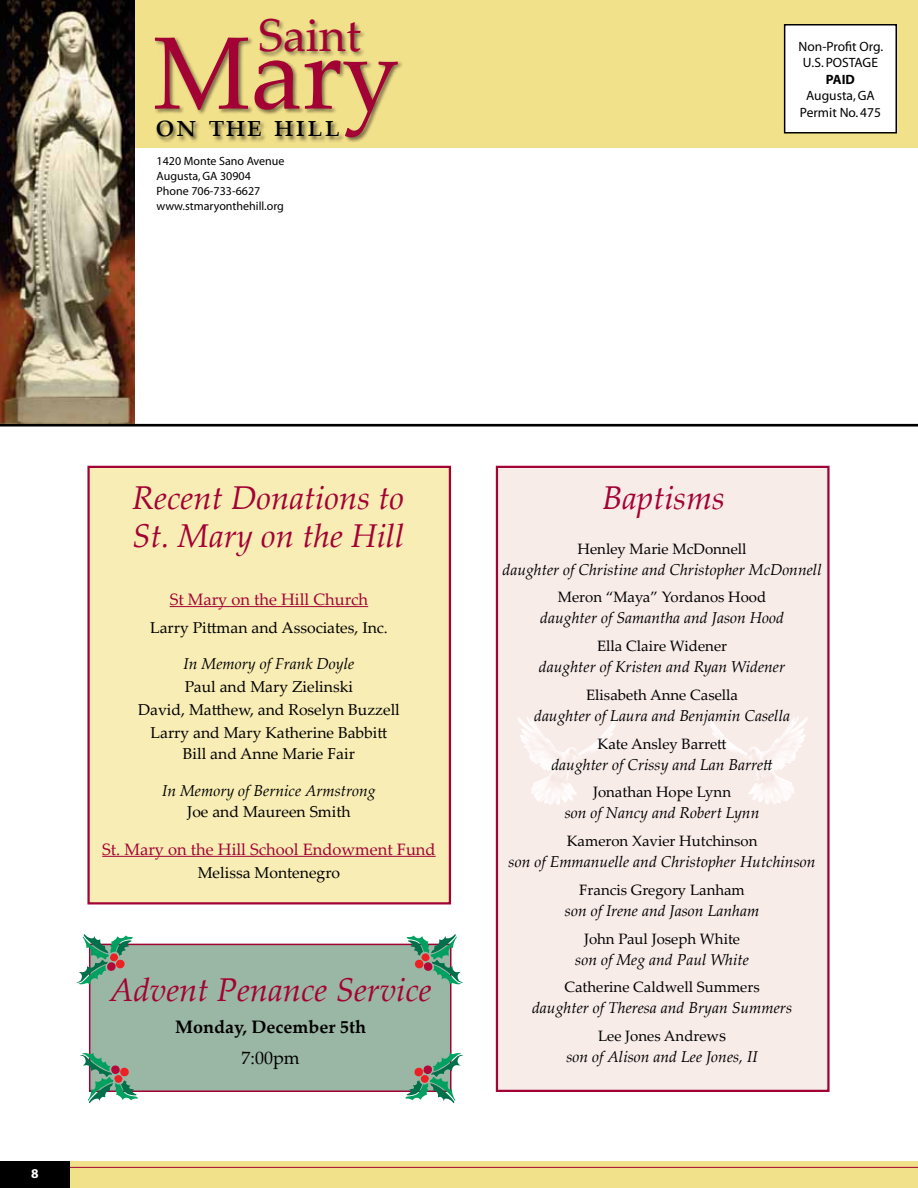
<style>
.page{position:relative;width:918px;height:1188px;background:#fff}
.page>*{position:absolute;margin:0;border:0;box-sizing:border-box;transform-origin:0 0}
.t1{font:103.05px "Palatino Linotype";color:#a30234}
.t2{font:46.2px "Palatino Linotype";color:#a30234}
.t3{font:33.15px "Palatino Linotype";color:#000}
.t4{font:italic 33px/37.5px "Palatino Linotype";color:#a30234}
.t5{font:700 18px "Palatino Linotype";color:#000}
.t6{font:18px "Palatino Linotype";color:#000}
.t7{font:16.5px "Palatino Linotype";color:#a30234}
.t8{font:italic 15.75px "Palatino Linotype";color:#000}
.t9{font:15.75px/23.2px "Palatino Linotype";color:#000;text-align:center}
.t10{font:15px "Palatino Linotype";color:#000}
.t11{font:13.5px/16.5px "Myriad";color:#000;text-align:center}
.t12{font:700 13.5px "Myriad";color:#000}
.t13{font:700 13.5px "Myriad";color:#fff}
.t14{font:12px/15px "Myriad";color:#000}
.s1{font-size:16.5px}
</style>
<div class="page">
<div style="left:0;top:1161px;width:918px;height:27px;background:#f2e18b"></div>
<hr style="left:0;top:1167px;width:918px;height:1px;background:#a30234">
<div style="left:0;top:1161px;width:70px;height:27px;background:#000"></div>
<div style="left:0;top:0;width:918px;height:148px;background:#f2e18b"></div>
<div style="left:259px;top:18px;width:107px;height:40px;background:#000;opacity:.5"></div>
<img style="left:0;top:0;width:135px;height:424px">
<div style="left:785px;top:25px;width:111px;height:108px;background:#fff"></div>
<div style="left:784px;top:24px;width:113px;height:110px;border:2px solid #000"></div>
<div style="left:154px;top:36px;width:250px;height:107px;background:#000;opacity:.5"></div>
<div style="left:155px;top:120px;width:189px;height:22px;background:#000;opacity:.6"></div>
<hr style="left:0;top:424px;width:918px;height:3px;background:#000">
<div style="left:87px;top:466px;width:364px;height:438px;background:#f8edb5;border:2px solid #a30234"></div>
<div style="left:496px;top:466px;width:334px;height:626px;background:#f8ece9;border:2px solid #a30234"></div>
<img style="left:709px;top:716px;width:43px;height:43px">
<img style="left:545px;top:716px;width:72px;height:38px">
<hr style="left:170px;top:606px;width:198px;height:1px;background:#a30234">
<hr style="left:102px;top:856px;width:334px;height:1px;background:#a30234">
<div style="left:89px;top:944px;width:363px;height:148px;background:#9ab6a4;border:2px solid #a30234"></div>
<svg style="left:403px;top:1051px;width:60px;height:52px"></svg>
<svg style="left:404px;top:934px;width:59px;height:53px"></svg>
<svg style="left:76px;top:934px;width:59px;height:53px"></svg>
<svg style="left:80px;top:1051px;width:60px;height:52px"></svg>
<h2 class="t2" style="left:259px;top:3px;width:104px">Saint</h2>
<h1 class="t1" style="left:153px;top:0;width:248px">Mary</h1>
<h3 class="t3" style="left:155px;top:101px;width:186px">on the hill</h3>
<p class="t14" style="left:157px;top:154px;width:129px">1420 Monte Sano Avenue<br>Augusta, GA 30904<br>Phone 706-733-6627 www.stmaryonthehill.org</p>
<p class="t11" style="left:799px;top:39px;width:86px">Non-Profit Org.<br>U.S. POSTAGE</p>
<p class="t12" style="left:826px;top:72px;width:31px">PAID</p>
<p class="t11" style="left:806px;top:88px;width:70px">Augusta, GA</p>
<p class="t11" style="left:800px;top:105px;width:83px">Permit No. 475</p>
<p class="t13" style="left:31px;top:1166px;width:9px">8</p>
<h3 class="t4" style="left:132px;top:478px;width:274px">Recent Donations to<br>St. Mary on the Hill</h3>
<h3 class="t4" style="left:602px;top:478px;width:124px">Baptisms</h3>
<p class="t10" style="left:578px;top:538px;width:170px">Henley Marie McDonnell</p>
<p class="t8" style="left:502px;top:558px;width:321px">daughter of Christine and Christopher McDonnell</p>
<p class="t10" style="left:558px;top:587px;width:210px">Meron “Maya” Yordanos Hood</p>
<p class="t8" style="left:540px;top:607px;width:245px">daughter of Samantha and Jason Hood</p>
<p class="t10" style="left:597px;top:635px;width:132px">Ella Claire Widener</p>
<p class="t8" style="left:539px;top:656px;width:248px">daughter of Kristen and Ryan Widener</p>
<p class="t10" style="left:586px;top:684px;width:154px">Elisabeth Anne Casella</p>
<p class="t8" style="left:534px;top:704px;width:257px">daughter of Laura and Benjamin Casella</p>
<p class="t10" style="left:598px;top:733px;width:131px">Kate Ansley Barrett</p>
<p class="t8" style="left:551px;top:753px;width:223px">daughter of Crissy and Lan Barrett</p>
<p class="t10" style="left:593px;top:782px;width:140px">Jonathan Hope Lynn</p>
<p class="t8" style="left:565px;top:802px;width:196px">son of Nancy and Robert Lynn</p>
<p class="t10" style="left:567px;top:830px;width:192px">Kameron Xavier Hutchinson</p>
<p class="t8" style="left:509px;top:851px;width:309px">son of Emmanuelle and Christopher Hutchinson</p>
<p class="t10" style="left:579px;top:879px;width:167px">Francis Gregory Lanham</p>
<p class="t8" style="left:565px;top:899px;width:196px">son of Irene and Jason Lanham</p>
<p class="t10" style="left:584px;top:928px;width:158px">John Paul Joseph White</p>
<p class="t8" style="left:575px;top:948px;width:175px">son of Meg and Paul White</p>
<p class="t10" style="left:564px;top:977px;width:197px">Catherine Caldwell Summers</p>
<p class="t8" style="left:532px;top:997px;width:262px">daughter of Theresa and Bryan Summers</p>
<p class="t10" style="left:598px;top:1025px;width:130px">Lee Jones Andrew<span class="s1">s</span></p>
<p class="t8" style="left:566px;top:1046px;width:193px">son of Alison and Lee Jones, II</p>
<p class="t7" style="left:170px;top:588px;width:200px">St Mary on the Hill Church</p>
<p class="t9" style="left:150px;top:615px;width:239px">Larry Pittman and Associates, Inc.</p>
<p class="t8" style="left:184px;top:652px;width:172px">In Memory of Frank Doyle</p>
<p class="t9" style="left:138px;top:674px;width:263px">Paul and Mary Zielinski<br>David, Matthew, and Roselyn Buzzell<br>Larry and Mary Katherine Babbitt</p>
<p class="t9" style="left:183px;top:742px;width:173px">Bill and Anne Marie Fair</p>
<p class="t8" style="left:162px;top:780px;width:215px">In Memory of Bernice Armstrong</p>
<p class="t9" style="left:187px;top:800px;width:165px">Joe and Maureen Smith</p>
<p class="t7" style="left:102px;top:837px;width:335px">St. Mary on the Hill School Endowment Fund</p>
<p class="t9" style="left:198px;top:860px;width:144px">Melissa Montenegro</p>
<h3 class="t4" style="left:110px;top:970px;width:324px">Advent Penance Service</h3>
<p class="t5" style="left:175px;top:1014px;width:192px">Monday, December 5th</p>
<p class="t6" style="left:242px;top:1046px;width:60px">7:00pm</p>
</div>
